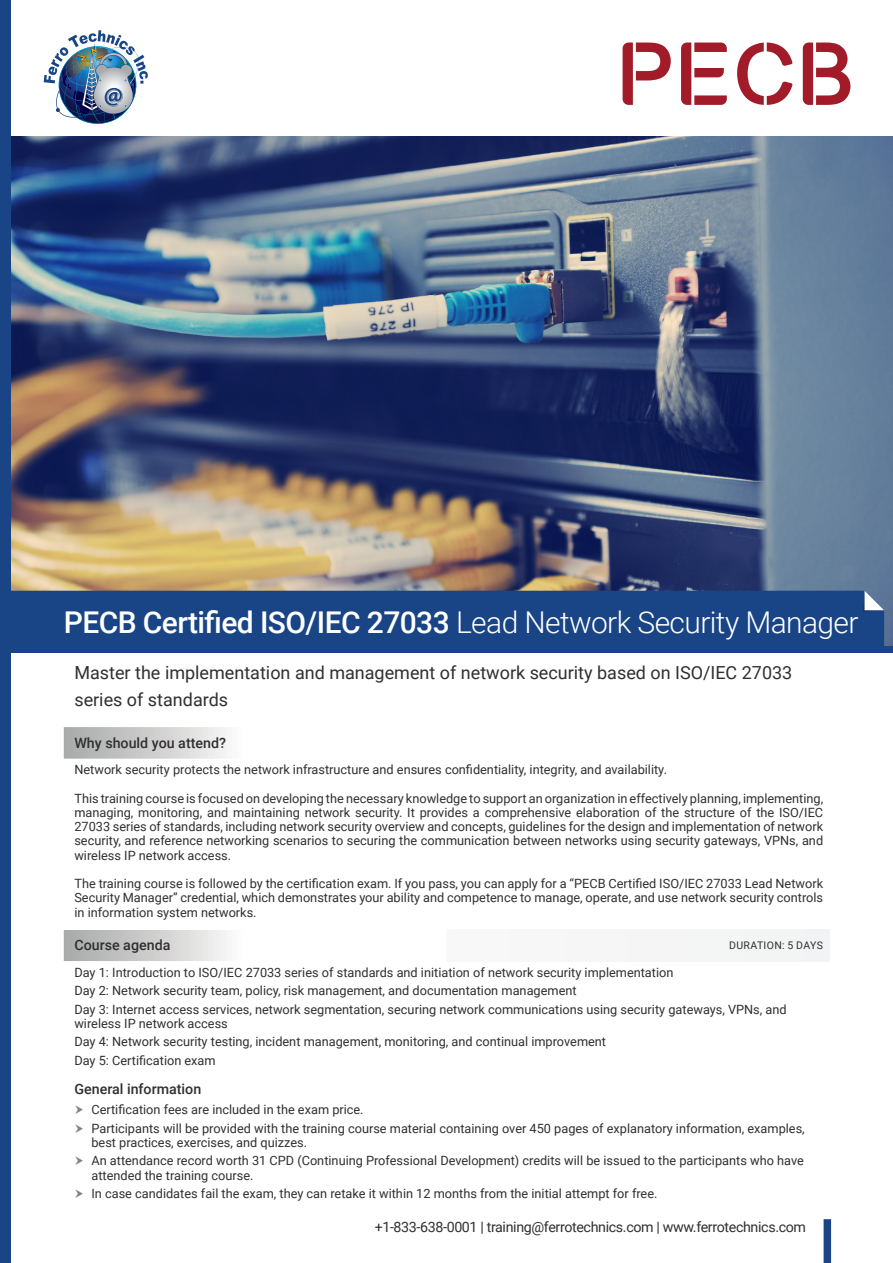
<style>
.page{position:relative;width:893px;height:1263px;background:#fff}
.page>*{position:absolute;margin:0;border:0;box-sizing:border-box;transform-origin:0 0}
.t1{font:300 30px "Roboto";letter-spacing:-.02em;color:#fff}
.t2{font:18px/27px "Roboto";color:#312f30}
.Bullet_Points{font:14.25px "Roboto";letter-spacing:-.025em;color:#312f30}
.Table1{font:500 14.25px "Roboto";color:#312f30}
.Bullet{font:12.75px/14.2px "Roboto";color:#312f30}
.Table1-2{font:10.5px "Roboto";letter-spacing:.035em;color:#312f30}
.s1{font-weight:500}
</style>
<div class="page">
<img style="left:11px;top:136px;width:882px;height:510px">
<div style="left:824px;top:1219px;width:7px;height:44px;background:#194586"></div>
<div style="left:0;top:0;width:11px;height:1263px;background:#194586"></div>
<div style="left:11px;top:591px;width:873px;height:55px;background:#194586"></div>
<svg style="left:863px;top:591px;width:21px;height:21px"></svg>
<div style="left:0;top:646px;width:893px;height:6px;background:#194586"></div>
<svg style="left:64px;top:727px;width:162px;height:234px;background:#cdcdcd"></svg>
<div style="left:64px;top:759px;width:765px;height:170px;background:#fff"></div>
<div style="left:446px;top:929px;width:383px;height:32px;background:#f5f5f6"></div>
<svg style="left:623px;top:43px;width:48px;height:62px"></svg>
<svg style="left:681px;top:43px;width:46px;height:62px"></svg>
<svg style="left:737px;top:43px;width:55px;height:62px"></svg>
<svg style="left:803px;top:43px;width:47px;height:62px"></svg>
<img style="left:44px;top:30px;width:104px;height:94px">
<p class="t1" style="left:64px;top:601px;width:796px"><span class="s1">PECB Certified ISO/IEC 27033</span> Lead Network Security Manager</p>
<p class="t2" style="left:74px;top:658px;width:719px">Master the implementation and management of network security based on ISO/IEC 27033 series of standards</p>
<p class="Table1" style="left:74px;top:733px;width:153px">Why should you attend?</p>
<p class="Bullet" style="left:74px;top:762px;width:594px">Network security protects the network infrastructure and ensures confidentiality, integrity, and availability.</p>
<p class="Bullet" style="left:74px;top:790px;width:750px;text-align:justify">This training course is focused on developing the necessary knowledge to support an organization in effectively planning, implementing, managing, monitoring, and maintaining network security. It provides a comprehensive elaboration of the structure of the ISO/IEC 27033 series of standards, including network security overview and concepts, guidelines for the design and implementation of network security, and reference networking scenarios to securing the communication between networks using security gateways, VPNs, and wireless IP network access.</p>
<p class="Bullet" style="left:74px;top:876px;width:750px;text-align:justify">The training course is followed by the certification exam. If you pass, you can apply for a “PECB Certified ISO/IEC 27033 Lead Network Security Manager” credential, which demonstrates your ability and competence to manage, operate, and use network security controls in information system networks.</p>
<p class="Table1" style="left:74px;top:935px;width:98px">Course agenda</p>
<p class="Table1-2" style="left:729px;top:937px;width:95px">DURATION: 5 DAYS</p>
<p class="Bullet" style="left:74px;top:964px;width:601px">Day 1: Introduction to ISO/IEC 27033 series of standards and initiation of network security implementation</p>
<p class="Bullet" style="left:74px;top:983px;width:504px">Day 2: Network security team, policy, risk management, and documentation management</p>
<p class="Bullet" style="left:74px;top:1001px;width:714px">Day 3: Internet access services, network segmentation, securing network communications using security gateways, VPNs, and wireless IP network access</p>
<p class="Bullet" style="left:74px;top:1034px;width:533px">Day 4: Network security testing, incident management, monitoring, and continual improvement</p>
<p class="Bullet" style="left:74px;top:1053px;width:143px">Day 5: Certification exam</p>
<p class="Table1" style="left:74px;top:1079px;width:128px">General information</p>
<p class="Bullet" style="left:91px;top:1102px;width:274px">Certification fees are included in the exam price.</p>
<p class="Bullet" style="left:91px;top:1120px;width:715px">Participants will be provided with the training course material containing over 450 pages of explanatory information, examples, best practices, exercises, and quizzes.</p>
<p class="Bullet" style="left:91px;top:1153px;width:714px">An attendance record worth 31 CPD (Continuing Professional Development) credits will be issued to the participants who have attended the training course.</p>
<p class="Bullet" style="left:91px;top:1186px;width:568px">In case candidates fail the exam, they can retake it within 12 months from the initial attempt for free.</p>
<p class="Bullet_Points" style="left:375px;top:1217px;width:433px">+1-833-638-0001 | training@ferrotechnics.com | www.ferrotechnics.com</p>
</div>
